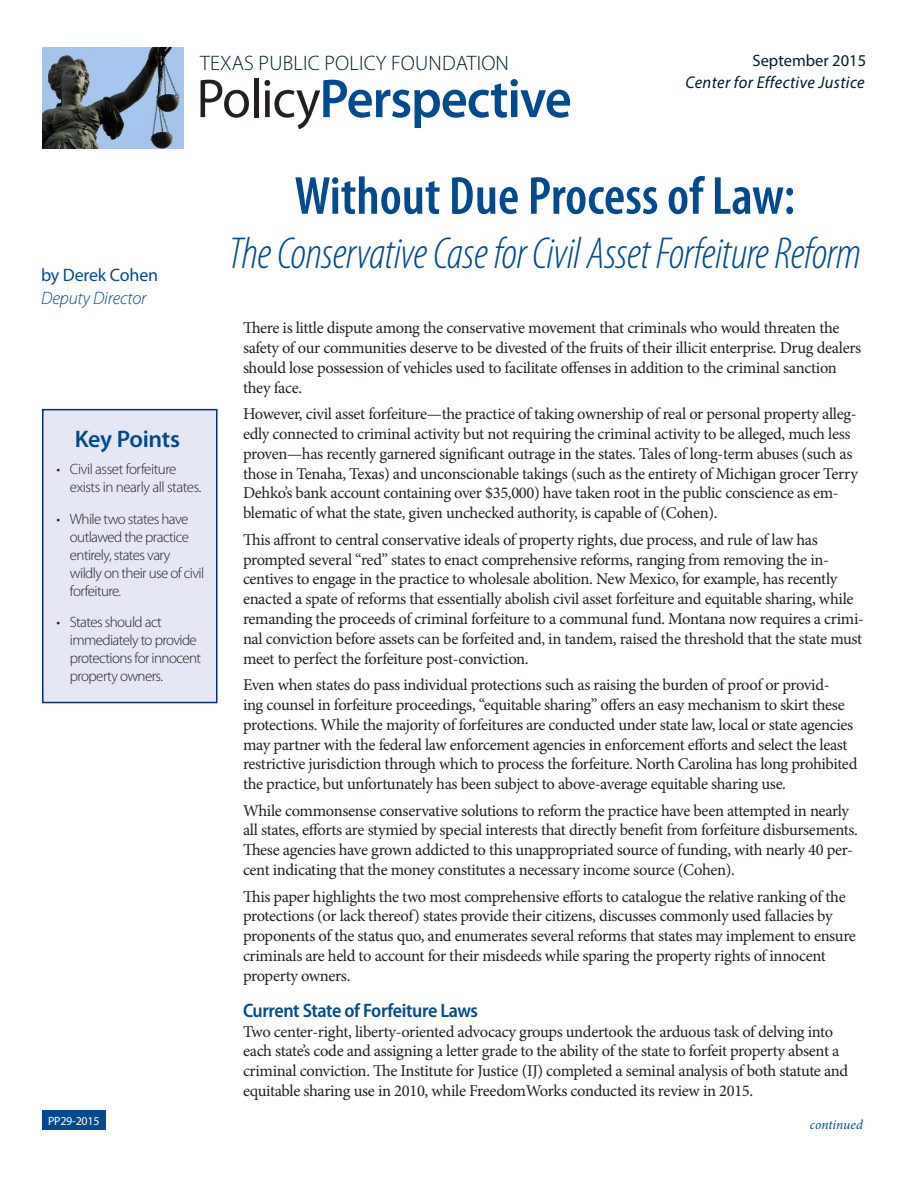
<style>
.page{position:relative;width:918px;height:1188px;background:#fff}
.page>*{position:absolute;margin:0;border:0;box-sizing:border-box;transform-origin:0 0}
.t1{font:600 55.2px "Myriad Pro";letter-spacing:-.02em;color:#004a8d;scale:.95 1}
.t2{font:600 condensed 54px "Myriad Pro";color:#004a8d}
.t3{font:italic 300 condensed 45px "Myriad Pro";letter-spacing:-.01em;color:#004a8d}
.t4{font:600 24px "Myriad Pro";letter-spacing:-.015em;color:#004a8d}
.t5{font:300 21px "Myriad Pro";letter-spacing:.01em;color:#001b2b}
.t6{font:600 semi-condensed 19.5px "Myriad Pro";letter-spacing:-.02em;color:#004a8d}
.t7{font:italic 300 18px "Myriad Pro";letter-spacing:-.01em;color:#004a8d}
.t8{font:18px "Myriad Pro";letter-spacing:-.01em;color:#004a8d}
.t9{font:italic 16.95px "Myriad Pro";letter-spacing:.02em;color:#001b2b}
.t10{font:16.5px/19.8px "Minion Pro";letter-spacing:-.02em;color:#231f20}
.t11{font:16.5px "Myriad Pro";color:#001b2b}
.t12{font:300 15px/18px "Myriad Pro";letter-spacing:-.04em;color:#231f20}
.t13{font:italic 13.5px "Minion Pro";color:#004a8d}
.t14{font:12px "Myriad Pro";letter-spacing:-.02em;color:#fff}
.s1{font-weight:400;color:#231f20}
</style>
<div class="page">
<div style="left:42px;top:409px;width:176px;height:294px;background:#e5e8f4;border:2px solid #00306d"></div>
<img style="left:42px;top:47px;width:141px;height:102px">
<div style="left:42px;top:1111px;width:64px;height:19px;background:#004a8d"></div>
<p class="t8" style="left:41px;top:264px;width:119px">by Derek Cohen</p>
<p class="t7" style="left:41px;top:287px;width:107px">Deputy Director</p>
<p class="t5" style="left:200px;top:51px;width:310px">TEXAS PUBLIC POLICY FOUNDATION</p>
<p class="t1" style="left:197px;top:63px;width:397px"><span class="s1">Policy</span>Perspective</p>
<p class="t11" style="left:752px;top:51px;width:115px">September 2015</p>
<p class="t9" style="left:685px;top:72px;width:181px">Center for Effective Justice</p>
<p class="t2" style="left:295px;top:163px;width:502px">Without Due Process of Law:</p>
<p class="t3" style="left:228px;top:226px;width:634px">The Conservative Case for Civil Asset Forfeiture Reform</p>
<p class="t4" style="left:75px;top:424px;width:107px">Key Points</p>
<p class="t12" style="left:70px;top:460px;width:133px;text-indent:-14px">• Civil asset forfeiture exists in nearly all states.</p>
<p class="t12" style="left:70px;top:510px;width:136px;text-indent:-14px">• While two states have outlawed the practice entirely, states vary wildly on their use of civil forfeiture.</p>
<p class="t12" style="left:70px;top:613px;width:133px;text-indent:-14px">• States should act immediately to provide protections for innocent property owners.</p>
<p class="t10" style="left:243px;top:318px;width:620px">There is little dispute among the conservative movement that criminals who would threaten the safety of our communities deserve to be divested of the fruits of their illicit enterprise. Drug dealers should lose possession of vehicles used to facilitate offenses in addition to the criminal sanction they face.</p>
<p class="t10" style="left:243px;top:404px;width:616px">However, civil asset forfeiture—the practice of taking ownership of real or personal property alleg&shy;edly connected to criminal activity but not requiring the criminal activity to be alleged, much less proven—has recently garnered significant outrage in the states. Tales of long-term abuses (such as those in Tenaha, Texas) and unconscionable takings (such as the entirety of Michigan grocer Terry Dehko’s bank account containing over $35,000) have taken root in the public conscience as em&shy;blematic of what the state, given unchecked authority, is capable of (Cohen).</p>
<p class="t10" style="left:243px;top:530px;width:623px">This affront to central conservative ideals of property rights, due process, and rule of law has prompted several “red” states to enact comprehensive reforms, ranging from removing the in&shy;centives to engage in the practice to wholesale abolition. New Mexico, for example, has recently enacted a spate of reforms that essentially abolish civil asset forfeiture and equitable sharing, while remanding the proceeds of criminal forfeiture to a communal fund. Montana now requires a crimi&shy;nal conviction before assets can be forfeited and, in tandem, raised the threshold that the state must meet to perfect the forfeiture post-conviction.</p>
<p class="t10" style="left:243px;top:675px;width:616px">Even when states do pass individual protections such as raising the burden of proof or provid-<br>ing counsel in forfeiture proceedings, “equitable sharing” offers an easy mechanism to skirt these protections. While the majority of forfeitures are conducted under state law, local or state agencies may partner with the federal law enforcement agencies in enforcement efforts and select the least restrictive jurisdiction through which to process the forfeiture. North Carolina has long prohibited the practice, but unfortunately has been subject to above-average equitable sharing use.</p>
<p class="t10" style="left:243px;top:801px;width:617px">While commonsense conservative solutions to reform the practice have been attempted in nearly all states, efforts are stymied by special interests that directly benefit from forfeiture disbursements.<br>These agencies have grown addicted to this unappropriated source of funding, with nearly 40 per&shy;cent indicating that the money constitutes a necessary income source (Cohen).</p>
<p class="t10" style="left:243px;top:887px;width:614px">This paper highlights the two most comprehensive efforts to catalogue the relative ranking of the protections (or lack thereof) states provide their citizens, discusses commonly used fallacies by proponents of the status quo, and enumerates several reforms that states may implement to ensure criminals are held to account for their misdeeds while sparing the property rights of innocent property owners.</p>
<p class="t6" style="left:243px;top:998px;width:237px">Current State of Forfeiture Laws</p>
<p class="t10" style="left:243px;top:1022px;width:607px">Two center-right, liberty-oriented advocacy groups undertook the arduous task of delving into each state’s code and assigning a letter grade to the ability of the state to forfeit property absent a criminal conviction. The Institute for Justice (IJ) completed a seminal analysis of both statute and equitable sharing use in 2010, while FreedomWorks conducted its review in 2015.</p>
<p class="t14" style="left:48px;top:1113px;width:53px">PP29-2015</p>
<p class="t13" style="left:810px;top:1116px;width:55px">continued</p>
</div>
